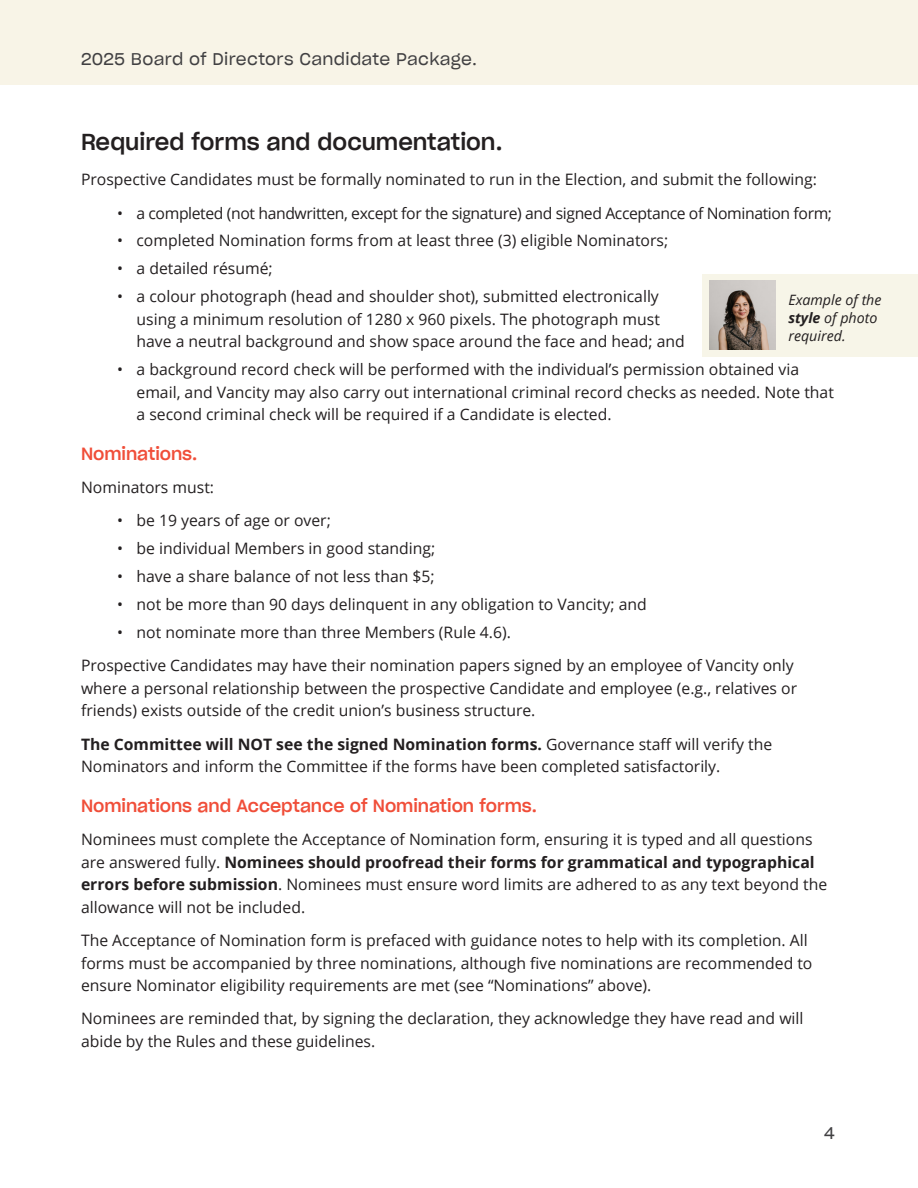
<style>
.page{position:relative;width:918px;height:1188px;background:#fff}
.page>*{position:absolute;margin:0;border:0;box-sizing:border-box;transform-origin:0 0}
.Sub-head{font:22.5px "Sharp Grotesk Medium 20";color:#231f20}
.Bold_Red_11_5pt{font:17.25px "Sharp Grotesk Medium 20";color:#f04e39}
.t1{font:16.5px "Sharp Grotesk Book 20";letter-spacing:.02em;color:#414042}
.Body{font:15.75px/22.5px "Open Sans";color:#231f20}
.Bullet_Points{font:15.75px/22.5px "Open Sans";color:#231f20}
.Bullet_Last{font:15.75px/22.5px "Open Sans";color:#231f20}
.Bullet_Points-2{font:15.75px "Open Sans";letter-spacing:-.025em;color:#231f20}
.Body-2{font:italic 14.25px/18px "Open Sans";color:#231f20}
.s1{font-weight:700}
</style>
<div class="page">
<div style="left:0;top:0;width:918px;height:85px;background:#f8f4e7"></div>
<div style="left:703px;top:274px;width:215px;height:82px;background:#f7f5e8"></div>
<img style="left:710px;top:281px;width:65px;height:69px">
<p class="t1" style="left:81px;top:46px;width:398px">2025 Board of Directors Candidate Package.</p>
<p class="Sub-head" style="left:81px;top:123px;width:423px">Required forms and documentation.</p>
<p class="Body" style="left:81px;top:168px;width:738px">Prospective Candidates must be formally nominated to run in the Election, and submit the following:</p>
<p class="Bullet_Points-2" style="left:117px;top:202px;width:717px">• a completed (not handwritten, except for the signature) and signed Acceptance of Nomination form;</p>
<p class="Bullet_Points" style="left:117px;top:229px;width:553px">• completed Nomination forms from at least three (3) eligible Nominators;</p>
<p class="Bullet_Points" style="left:117px;top:257px;width:157px">• a detailed résumé;</p>
<p class="Bullet_Points" style="left:136px;top:285px;width:550px;text-indent:-20px">• a colour photograph (head and shoulder shot), submitted electronically using a minimum resolution of 1280 x 960 pixels. The photograph must have a neutral background and show space around the face and head; and</p>
<p class="Bullet_Last" style="left:136px;top:358px;width:699px;text-indent:-20px">• a background record check will be performed with the individual’s permission obtained via email, and Vancity may also carry out international criminal record checks as needed. Note that a second criminal check will be required if a Candidate is elected.</p>
<p class="Bold_Red_11_5pt" style="left:81px;top:439px;width:118px">Nominations.</p>
<p class="Body" style="left:81px;top:476px;width:135px">Nominators must:</p>
<p class="Bullet_Points" style="left:117px;top:509px;width:215px">• be 19 years of age or over;</p>
<p class="Bullet_Points" style="left:117px;top:537px;width:320px">• be individual Members in good standing;</p>
<p class="Bullet_Points" style="left:117px;top:565px;width:319px">• have a share balance of not less than $5;</p>
<p class="Bullet_Points" style="left:117px;top:593px;width:531px">• not be more than 90 days delinquent in any obligation to Vancity; and</p>
<p class="Bullet_Last" style="left:117px;top:621px;width:396px">• not nominate more than three Members (Rule 4.6).</p>
<p class="Body" style="left:81px;top:654px;width:718px">Prospective Candidates may have their nomination papers signed by an employee of Vancity only where a personal relationship between the prospective Candidate and employee (e.g., relatives or friends) exists outside of the credit union’s business structure.</p>
<p class="Body" style="left:81px;top:732px;width:693px"><span class="s1">The Committee will NOT see the signed Nomination forms.</span> Governance staff will verify the<br>Nominators and inform the Committee if the forms have been completed satisfactorily.</p>
<p class="Bold_Red_11_5pt" style="left:81px;top:791px;width:458px">Nominations and Acceptance of Nomination forms.</p>
<p class="Body" style="left:81px;top:828px;width:748px">Nominees must complete the Acceptance of Nomination form, ensuring it is typed and all questions are answered fully. <span class="s1">Nominees should proofread their forms for grammatical and typographical errors before submission</span>. Nominees must ensure word limits are adhered to as any text beyond the allowance will not be included.</p>
<p class="Body" style="left:81px;top:929px;width:733px">The Acceptance of Nomination form is prefaced with guidance notes to help with its completion. All forms must be accompanied by three nominations, although five nominations are recommended to ensure Nominator eligibility requirements are met (see “Nominations” above).</p>
<p class="Body" style="left:81px;top:1007px;width:724px">Nominees are reminded that, by signing the declaration, they acknowledge they have read and will abide by the Rules and these guidelines.</p>
<p class="Body-2" style="left:788px;top:291px;width:95px">Example of the <span class="s1">style</span> of photo required.</p>
<p class="t1" style="left:824px;top:1119px;width:12px">4</p>
</div>
